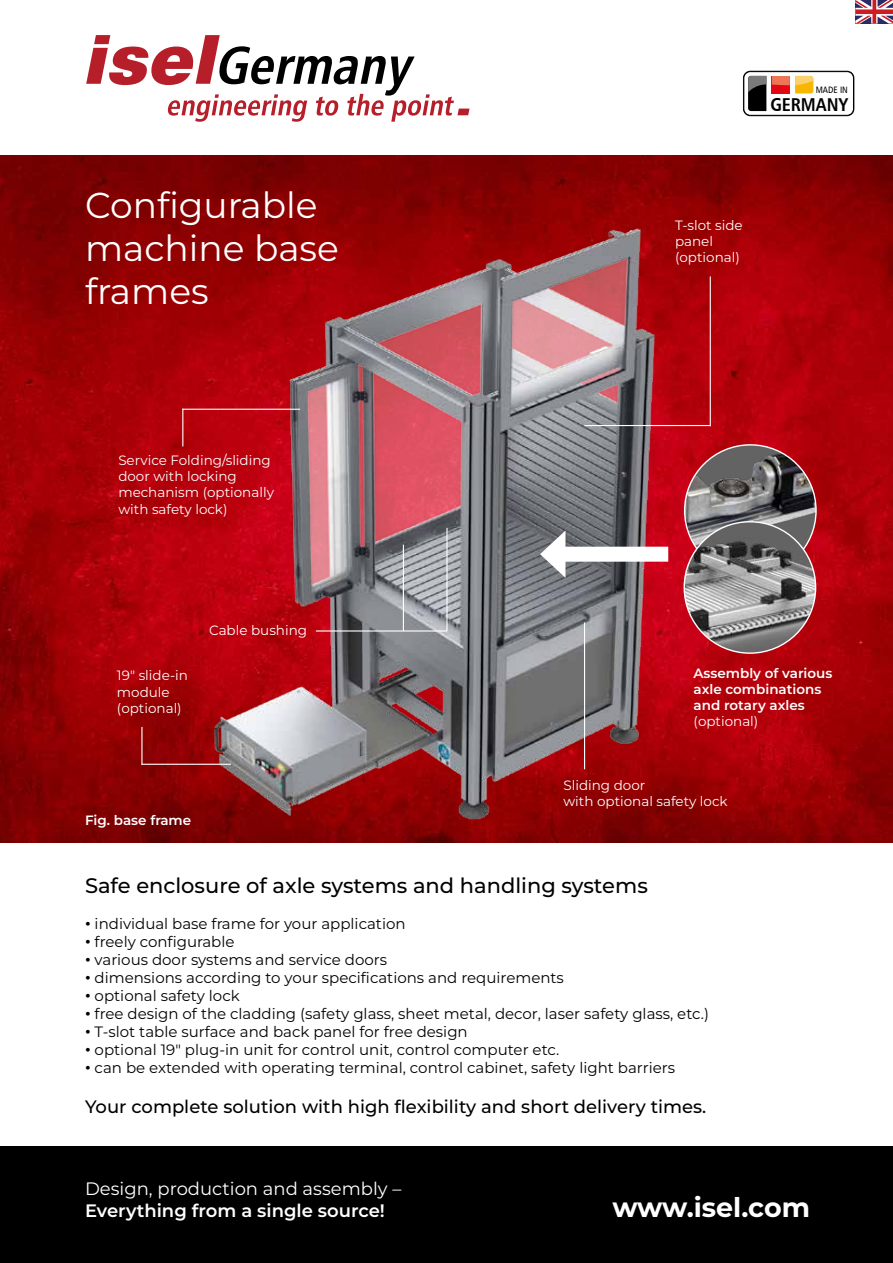
<style>
.page{position:relative;width:893px;height:1263px;background:#fff}
.page>*{position:absolute;margin:0;border:0;box-sizing:border-box;transform-origin:0 0}
.t1{font:36px/43.2px "Montserrat";color:#fff}
.t2{font:700 27px "Montserrat";color:#fff}
.t3{font:500 21px "Montserrat";color:#000}
.t4{font:18.6px "Humanist 777 BT Bold Condensed B";color:#000}
.t5{font:500 18px "Montserrat";color:#000}
.t6{font:18px "Montserrat";color:#fff}
.t7{font:600 18px "Montserrat";color:#fff}
.t8{font:15px "Montserrat";color:#000}
.t9{font:13.5px/16.2px "Montserrat";color:#fff}
.t10{font:600 13.5px/16.2px "Montserrat";color:#fff}
.t11{font:9.3px "Humanist 777 BT Roman Condensed B";color:#000}
.s1{font-weight:700}
</style>
<div class="page">
<div style="left:0;top:1147px;width:893px;height:116px;background:#000"></div>
<img style="left:0;top:155px;width:893px;height:688px">
<img style="left:187px;top:204px;width:495px;height:632px">
<svg style="left:86px;top:35px;width:383px;height:87px"></svg>
<div style="left:744px;top:71px;width:110px;height:45px;border:1px solid #000;border-radius:6px"></div>
<svg style="left:748px;top:76px;width:18px;height:35px"></svg>
<svg style="left:772px;top:76px;width:41px;height:17px"></svg>
<hr style="left:182px;top:409px;width:1px;height:37px;background:#fff">
<hr style="left:182px;top:409px;width:118px;height:1px;background:#fff">
<hr style="left:141px;top:727px;width:2px;height:38px;background:#fff">
<hr style="left:142px;top:764px;width:89px;height:1px;background:#fff">
<hr style="left:584px;top:622px;width:1px;height:147px;background:#fff">
<hr style="left:584px;top:425px;width:126px;height:1px;background:#fff">
<hr style="left:710px;top:276px;width:1px;height:150px;background:#fff">
<hr style="left:446px;top:528px;width:2px;height:103px;background:#fff">
<hr style="left:403px;top:545px;width:1px;height:86px;background:#fff">
<hr style="left:316px;top:630px;width:131px;height:1px;background:#fff">
<div style="left:556px;top:547px;width:112px;height:15px;background:#fff"></div>
<svg style="left:540px;top:530px;width:25px;height:48px"></svg>
<img style="left:685px;top:445px;width:131px;height:115px">
<img style="left:684px;top:522px;width:132px;height:131px;border-radius:66px">
<svg style="left:855px;top:0;width:38px;height:24px"></svg>
<h1 class="t1" style="left:85px;top:182px;width:255px">Configurable machine base frames</h1>
<p class="t9" style="left:118px;top:451px;width:157px">Service Folding/sliding door with locking mechanism (optionally with safety lock)</p>
<p class="t9" style="left:117px;top:667px;width:73px">19″ slide-in module (optional)</p>
<p class="t9" style="left:209px;top:622px;width:100px">Cable bushing</p>
<p class="t10" style="left:85px;top:811px;width:108px">Fig. base frame</p>
<p class="t11" style="left:816px;top:84px;width:34px">MADE IN</p>
<p class="t4" style="left:770px;top:93px;width:79px">GERMANY</p>
<p class="t9" style="left:675px;top:216px;width:69px">T-slot side panel (optional)</p>
<p class="t10" style="left:693px;top:664px;width:140px">Assembly of various axle combinations and rotary axles</p>
<p class="t9" style="left:693px;top:713px;width:66px">(optional)</p>
<p class="t9" style="left:563px;top:776px;width:166px">Sliding door<br>with optional safety lock</p>
<h3 class="t3" style="left:85px;top:871px;width:564px">Safe enclosure of axle systems and handling systems</h3>
<p class="t8" style="left:85px;top:913px;width:322px"><span class="s1">•</span> individual base frame for your application</p>
<p class="t8" style="left:85px;top:931px;width:151px"><span class="s1">•</span> freely configurable</p>
<p class="t8" style="left:85px;top:949px;width:304px"><span class="s1">•</span> various door systems and service doors</p>
<p class="t8" style="left:85px;top:967px;width:480px"><span class="s1">•</span> dimensions according to your specifications and requirements</p>
<p class="t8" style="left:85px;top:985px;width:156px"><span class="s1">•</span> optional safety lock</p>
<p class="t8" style="left:85px;top:1003px;width:625px"><span class="s1">•</span> free design of the cladding (safety glass, sheet metal, decor, laser safety glass, etc.)</p>
<p class="t8" style="left:85px;top:1021px;width:384px"><span class="s1">•</span> T-slot table surface and back panel for free design</p>
<p class="t8" style="left:85px;top:1039px;width:476px"><span class="s1">•</span> optional 19″ plug-in unit for control unit, control computer etc.</p>
<p class="t8" style="left:85px;top:1057px;width:592px"><span class="s1">•</span> can be extended with operating terminal, control cabinet, safety light barriers</p>
<p class="t5" style="left:85px;top:1094px;width:623px">Your complete solution with high flexibility and short delivery times.</p>
<p class="t6" style="left:85px;top:1176px;width:318px">Design, production and assembly –</p>
<p class="t7" style="left:85px;top:1198px;width:301px">Everything from a single source!</p>
<h2 class="t2" style="left:612px;top:1188px;width:199px">www.isel.com</h2>
</div>
